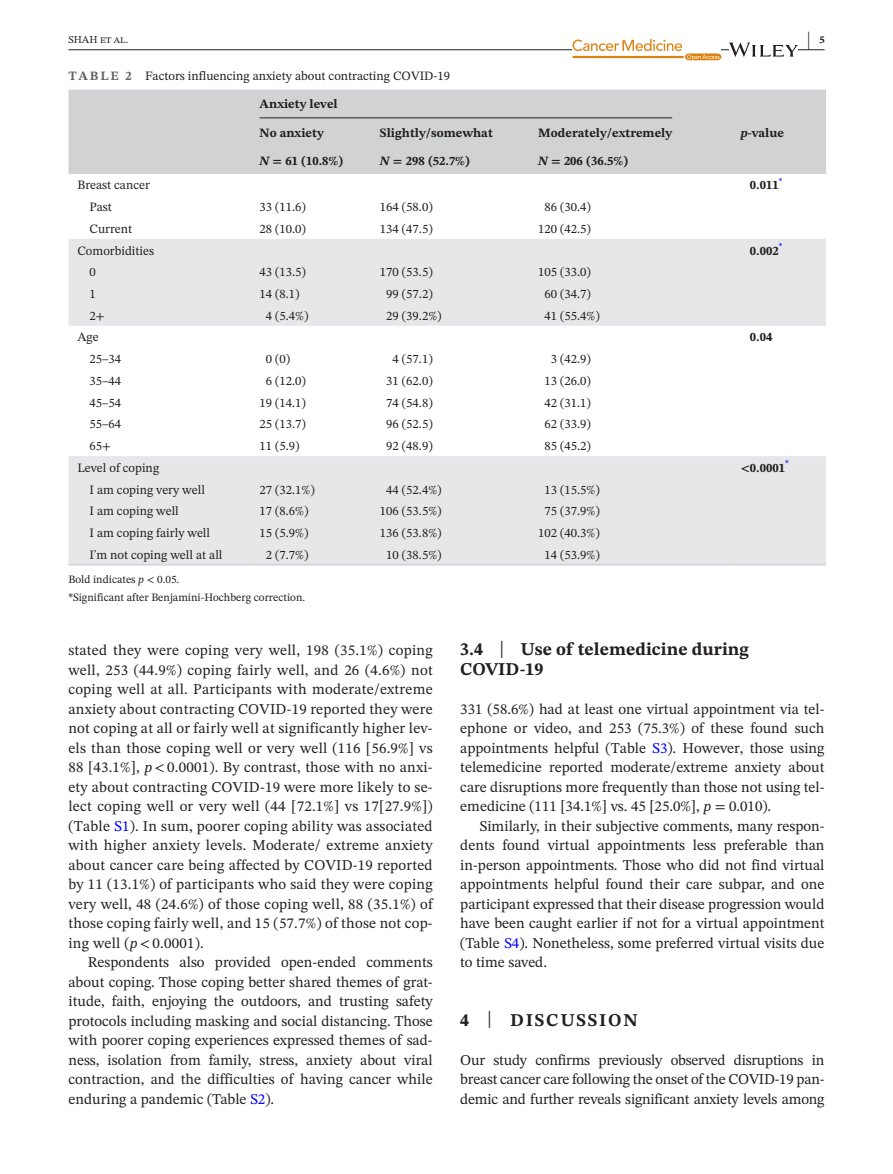
<style>
.page{position:relative;width:893px;height:1174px;background:#fff}
.page>*{position:absolute;margin:0;border:0;box-sizing:border-box;transform-origin:0 0}
.t1{font:700 21px "STIX Two Text";color:#231f20;scale:.42 1}
.t2{font:700 18px/19.5px "STIX Two Text";color:#231f20}
.t3{font:700 18px "STIX Two Text";letter-spacing:.1em;color:#231f20}
.t4{font:15px/19.5px "STIX Two Text";color:#231f20;text-align:justify}
.t5{font:12.75px "STIX Two Text";color:#231f20}
.t6{font:700 12.75px "STIX Two Text";color:#231f20}
.t7{font:11.25px/18px "STIX Two Text";color:#231f20}
.t8{font:10.5px "STIX Two Text";color:#231f20}
.t9{font:700 10.5px "STIX Two Text";color:#231f20}
.t10{font:8.85px "STIX Two Text";color:#00f}
.s1{font-weight:700;color:#636366}
.s2{font-style:italic}
.s3{font-family:"STIX"}
.s4{color:#00f}
.s5{font-weight:400;font-size:23.7px}
</style>
<div class="page">
<hr style="left:68px;top:49px;width:756px;height:1px;background:#231f20">
<svg style="left:572px;top:39px;width:149px;height:21px"></svg>
<svg style="left:729px;top:43px;width:69px;height:14px"></svg>
<div style="left:68px;top:90px;width:758px;height:84px;background:#d1d2d4"></div>
<svg style="left:68px;top:239px;width:758px;height:325px;fill:#e6e7e9"></svg>
<hr style="left:68px;top:564px;width:183px;height:1px;background:#d1d2d4">
<hr style="left:251px;top:564px;width:120px;height:1px;background:#d1d2d4">
<hr style="left:371px;top:564px;width:158px;height:1px;background:#d1d2d4">
<hr style="left:529px;top:564px;width:202px;height:1px;background:#d1d2d4">
<hr style="left:731px;top:564px;width:95px;height:1px;background:#d1d2d4">
<hr style="left:260px;top:117px;width:412px;height:1px;background:#231f20">
<h1 class="t1" style="left:807px;top:24px;width:8px">|</h1>
<p class="t8" style="left:68px;top:32px;width:61px">SHAH et al.</p>
<p class="t9" style="left:819px;top:32px;width:7px">5</p>
<p class="t5" style="left:68px;top:66px;width:383px"><span class="s1">TABLE 2</span> Factors influencing anxiety about contracting COVID-19</p>
<p class="t6" style="left:260px;top:95px;width:80px">Anxiety level</p>
<p class="t6" style="left:260px;top:123px;width:66px">No anxiety</p>
<p class="t6" style="left:380px;top:123px;width:114px">Slightly/somewhat</p>
<p class="t6" style="left:538px;top:123px;width:135px">Moderately/extremely</p>
<p class="t6" style="left:740px;top:123px;width:45px"><span class="s2">p</span>-value</p>
<p class="t6" style="left:260px;top:151px;width:85px"><span class="s2">N</span> <span class="s3">=</span> 61 (10.8%)</p>
<p class="t6" style="left:380px;top:151px;width:92px"><span class="s2">N</span> <span class="s3">=</span> 298 (52.7%)</p>
<p class="t6" style="left:538px;top:151px;width:92px"><span class="s2">N</span> <span class="s3">=</span> 206 (36.5%)</p>
<p class="t5" style="left:77px;top:176px;width:74px">Breast cancer</p>
<p class="t6" style="left:750px;top:176px;width:30px">0.011</p>
<p class="t10" style="left:779px;top:174px;width:5px">*</p>
<p class="t5" style="left:89px;top:198px;width:24px">Past</p>
<p class="t5" style="left:260px;top:198px;width:48px">33 (11.6)</p>
<p class="t5" style="left:380px;top:198px;width:54px">164 (58.0)</p>
<p class="t5" style="left:544px;top:198px;width:48px">86 (30.4)</p>
<p class="t5" style="left:89px;top:219px;width:44px">Current</p>
<p class="t5" style="left:260px;top:219px;width:48px">28 (10.0)</p>
<p class="t5" style="left:380px;top:219px;width:54px">134 (47.5)</p>
<p class="t5" style="left:538px;top:219px;width:54px">120 (42.5)</p>
<p class="t5" style="left:77px;top:241px;width:78px">Comorbidities</p>
<p class="t6" style="left:750px;top:241px;width:34px">0.002<sup>*</sup></p>
<p class="t5" style="left:89px;top:263px;width:8px">0</p>
<p class="t5" style="left:260px;top:263px;width:48px">43 (13.5)</p>
<p class="t5" style="left:380px;top:263px;width:54px">170 (53.5)</p>
<p class="t5" style="left:538px;top:263px;width:54px">105 (33.0)</p>
<p class="t5" style="left:89px;top:285px;width:8px">1</p>
<p class="t5" style="left:260px;top:285px;width:42px">14 (8.1)</p>
<p class="t5" style="left:386px;top:285px;width:48px">99 (57.2)</p>
<p class="t5" style="left:544px;top:285px;width:48px">60 (34.7)</p>
<p class="t5" style="left:89px;top:306px;width:17px">2<span class="s3">+</span></p>
<p class="t5" style="left:266px;top:306px;width:44px">4 (5.4%)</p>
<p class="t5" style="left:386px;top:306px;width:57px">29 (39.2%)</p>
<p class="t5" style="left:544px;top:306px;width:57px">41 (55.4%)</p>
<p class="t5" style="left:77px;top:328px;width:23px">Age</p>
<p class="t6" style="left:750px;top:328px;width:24px">0.04</p>
<p class="t5" style="left:89px;top:350px;width:33px">25–34</p>
<p class="t5" style="left:266px;top:350px;width:26px">0 (0)</p>
<p class="t5" style="left:393px;top:350px;width:42px">4 (57.1)</p>
<p class="t5" style="left:551px;top:350px;width:42px">3 (42.9)</p>
<p class="t5" style="left:89px;top:371px;width:33px">35–44</p>
<p class="t5" style="left:266px;top:371px;width:42px">6 (12.0)</p>
<p class="t5" style="left:386px;top:371px;width:48px">31 (62.0)</p>
<p class="t5" style="left:544px;top:371px;width:48px">13 (26.0)</p>
<p class="t5" style="left:89px;top:393px;width:33px">45–54</p>
<p class="t5" style="left:260px;top:393px;width:48px">19 (14.1)</p>
<p class="t5" style="left:386px;top:393px;width:48px">74 (54.8)</p>
<p class="t5" style="left:544px;top:393px;width:48px">42 (31.1)</p>
<p class="t5" style="left:89px;top:415px;width:33px">55–64</p>
<p class="t5" style="left:260px;top:415px;width:48px">25 (13.7)</p>
<p class="t5" style="left:386px;top:415px;width:48px">96 (52.5)</p>
<p class="t5" style="left:544px;top:415px;width:48px">62 (33.9)</p>
<p class="t5" style="left:89px;top:437px;width:23px">65<span class="s3">+</span></p>
<p class="t5" style="left:260px;top:437px;width:42px">11 (5.9)</p>
<p class="t5" style="left:386px;top:437px;width:48px">92 (48.9)</p>
<p class="t5" style="left:544px;top:437px;width:48px">85 (45.2)</p>
<p class="t5" style="left:77px;top:458px;width:83px">Level of coping</p>
<p class="t6" style="left:740px;top:458px;width:50px"><span class="s3">&lt;</span>0.0001<sup>*</sup></p>
<p class="t5" style="left:89px;top:480px;width:117px">I am coping very well</p>
<p class="t5" style="left:260px;top:480px;width:57px">27 (32.1%)</p>
<p class="t5" style="left:386px;top:480px;width:57px">44 (52.4%)</p>
<p class="t5" style="left:544px;top:480px;width:57px">13 (15.5%)</p>
<p class="t5" style="left:89px;top:502px;width:91px">I am coping well</p>
<p class="t5" style="left:260px;top:502px;width:50px">17 (8.6%)</p>
<p class="t5" style="left:380px;top:502px;width:63px">106 (53.5%)</p>
<p class="t5" style="left:544px;top:502px;width:57px">75 (37.9%)</p>
<p class="t5" style="left:89px;top:523px;width:122px">I am coping fairly well</p>
<p class="t5" style="left:260px;top:523px;width:50px">15 (5.9%)</p>
<p class="t5" style="left:380px;top:523px;width:63px">136 (53.8%)</p>
<p class="t5" style="left:538px;top:523px;width:63px">102 (40.3%)</p>
<p class="t5" style="left:89px;top:545px;width:135px">I'm not coping well at all</p>
<p class="t5" style="left:266px;top:545px;width:44px">2 (7.7%)</p>
<p class="t5" style="left:386px;top:545px;width:57px">10 (38.5%)</p>
<p class="t5" style="left:544px;top:545px;width:57px">14 (53.9%)</p>
<p class="t7" style="left:68px;top:570px;width:238px">Bold indicates <span class="s2">p</span> <span class="s3">&lt;</span> 0.05.<br>*Significant after Benjamini-Hochberg correction.</p>
<p class="t4" style="left:68px;top:640px;width:366px">stated they were coping very well, 198 (35.1%) coping well, 253 (44.9%) coping fairly well, and 26 (4.6%) not coping well at all. Participants with moderate/extreme anxiety about contracting COVID-19 reported they were not coping at all or fairly well at significantly higher lev&shy;els than those coping well or very well (116 [56.9%] vs 88 [43.1%], <span class="s2">p</span><span class="s3">&lt;</span>0.0001). By contrast, those with no anxi&shy;ety about contracting COVID-19 were more likely to se&shy;lect coping well or very well (44 [72.1%] vs 17[27.9%]) (Table <span class="s4">S1</span>). In sum, poorer coping ability was associated with higher anxiety levels. Moderate/ extreme anxiety about cancer care being affected by COVID-19 reported by 11 (13.1%) of participants who said they were coping very well, 48 (24.6%) of those coping well, 88 (35.1%) of those coping fairly well, and 15 (57.7%) of those not cop&shy;ing well (<span class="s2">p</span><span class="s3">&lt;</span>0.0001).</p>
<p class="t4" style="left:68px;top:952px;width:366px;text-indent:20px">Respondents also provided open-ended comments about coping. Those coping better shared themes of grat&shy;itude, faith, enjoying the outdoors, and trusting safety protocols including masking and social distancing. Those with poorer coping experiences expressed themes of sad&shy;ness, isolation from family, stress, anxiety about viral contraction, and the difficulties of having cancer while enduring a pandemic (Table <span class="s4">S2</span>).</p>
<p class="t2" style="left:460px;top:640px;width:290px">3.4 <span class="s5">|</span> Use of telemedicine during<br>COVID-19</p>
<p class="t4" style="left:460px;top:699px;width:366px">331 (58.6%) had at least one virtual appointment via tel&shy;ephone or video, and 253 (75.3%) of these found such appointments helpful (Table <span class="s4">S3</span>). However, those using telemedicine reported moderate/extreme anxiety about care disruptions more frequently than those not using tel&shy;emedicine (111 [34.1%] vs. 45 [25.0%], <span class="s2">p</span> <span class="s3">=</span> 0.010).</p>
<p class="t4" style="left:460px;top:816px;width:366px;text-indent:20px">Similarly, in their subjective comments, many respon&shy;dents found virtual appointments less preferable than in-person appointments. Those who did not find virtual appointments helpful found their care subpar, and one participant expressed that their disease progression would have been caught earlier if not for a virtual appointment (Table <span class="s4">S4</span>). Nonetheless, some preferred virtual visits due to time saved.</p>
<p class="t3" style="left:460px;top:1007px;width:179px">4 <span class="s5">|</span> DISCUSSION</p>
<p class="t4" style="left:460px;top:1050px;width:366px">Our study confirms previously observed disruptions in breast cancer care following the onset of the COVID-19 pan&shy;demic and further reveals significant anxiety levels among</p>
</div>
